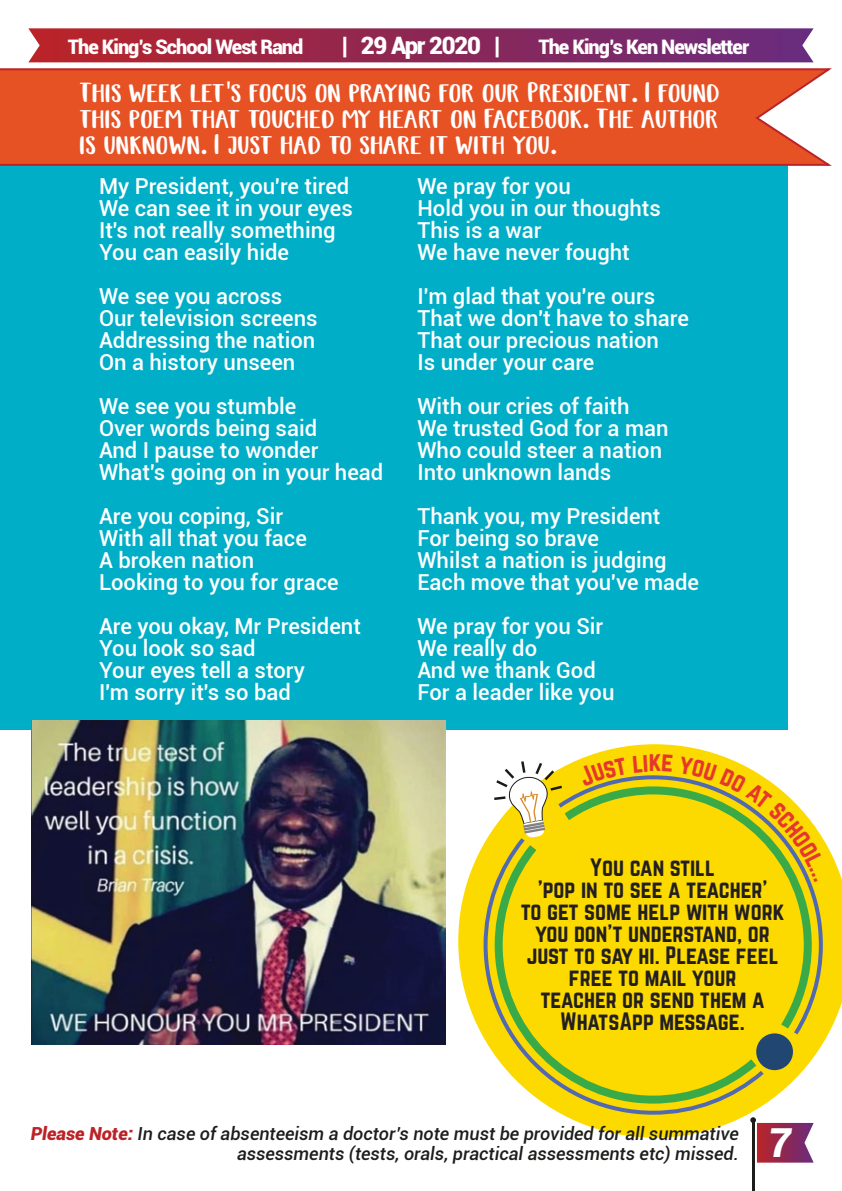
<style>
.page{position:relative;width:842px;height:1191px;background:#fff}
.page>*{position:absolute;margin:0;border:0;box-sizing:border-box;transform-origin:0 0}
.t1{font:italic 900 40px "Roboto";color:#fff}
.t2{font:700 30px/26px "Brotherley";color:#fff;text-align:justify}
.t3{font:900 24px "Roboto";letter-spacing:-.05em;color:#fff}
.t4{font:24px "Norwester";color:#e6372c}
.t5{font:500 22px/22px "Roboto";color:#fff}
.t6{font:22px/22px "Norwester";color:#231f20;text-align:center}
.t7{font:900 20px "Roboto";letter-spacing:-.05em;color:#fff}
.t8{font:italic 500 18px/19.6px "Roboto";color:#1d1e1b;text-align:right}
.s1{font-family:"Myriad Pro";font-weight:400}
.s2{font-family:"Aleo"}
.s3{font-weight:900;color:#bb2328}
</style>
<div class="page">
<svg style="left:458px;top:744px;width:384px;height:393px"></svg>
<div style="left:0;top:155px;width:787px;height:574px;background:#00afc7"></div>
<hr style="left:752px;top:1120px;width:2px;height:71px;background:#1d1c1a">
<svg style="left:750px;top:1117px;width:64px;height:45px"></svg>
<svg style="left:28px;top:28px;width:786px;height:34px;background:#912c58"></svg>
<img style="left:31px;top:720px;width:415px;height:324px">
<svg style="left:0;top:68px;width:832px;height:99px;background:#e35830"></svg>
<svg style="left:482px;top:833px;width:286px;height:283px;background:#dfd126"></svg>
<div style="left:554px;top:773px;width:271px;height:266px;background:#fcda00"></div>
<svg style="left:494px;top:761px;width:68px;height:77px"></svg>
<div style="left:756px;top:1033px;width:37px;height:37px;background:#214671;border-radius:50%"></div>
<svg style="left:578px;top:757px;width:49px;height:29px"></svg>
<svg style="left:633px;top:755px;width:15px;height:17px"></svg>
<svg style="left:662px;top:754px;width:11px;height:18px"></svg>
<svg style="left:679px;top:756px;width:144px;height:126px"></svg>
<p class="t7" style="left:68px;top:32px;width:237px">The King’s School West Rand</p>
<p class="t3" style="left:342px;top:28px;width:160px">| 29 Apr 2020 |</p>
<p class="t7" style="left:538px;top:32px;width:212px">The King’s Ken Newsletter</p>
<h2 class="t2" style="left:80px;top:80px;width:642px">This week let<span class="s1">'</span>s focus on praying for our President<span class="s2">.</span> I found this poem that touched my heart on Facebook<span class="s2">.</span> The author is unknown<span class="s2">.</span> I just had to share it with you<span class="s2">.</span></h2>
<p class="t5" style="left:99px;top:174px;width:255px">My President, you're tired<br>We can see it in your eyes<br>It's not really something<br>You can easily hide</p>
<p class="t5" style="left:99px;top:284px;width:220px">We see you across<br>Our television screens<br>Addressing the nation<br>On a history unseen</p>
<p class="t5" style="left:99px;top:394px;width:286px">We see you stumble<br>Over words being said<br>And I pause to wonder<br>What's going on in your head</p>
<p class="t5" style="left:99px;top:504px;width:241px">Are you coping, Sir<br>With all that you face<br>A broken nation<br>Looking to you for grace</p>
<p class="t5" style="left:99px;top:614px;width:263px">Are you okay, Mr President<br>You look so sad<br>Your eyes tell a story<br>I'm sorry it's so bad</p>
<p class="t5" style="left:417px;top:174px;width:245px">We pray for you<br>Hold you in our thoughts<br>This is a war<br>We have never fought</p>
<p class="t5" style="left:417px;top:284px;width:273px">I'm glad that you're ours<br>That we don't have to share<br>That our precious nation<br>Is under your care</p>
<p class="t5" style="left:417px;top:394px;width:253px">With our cries of faith<br>We trusted God for a man<br>Who could steer a nation<br>Into unknown lands</p>
<p class="t5" style="left:417px;top:504px;width:283px">Thank you, my President<br>For being so brave<br>Whilst a nation is judging<br>Each move that you've made</p>
<p class="t5" style="left:417px;top:614px;width:199px">We pray for you Sir<br>We really do<br>And we thank God<br>For a leader like you</p>
<p class="t4" style="left:649px;top:750px;width:15px">k</p>
<p class="t6" style="left:590px;top:857px;width:126px">You can still</p>
<p class="t6" style="left:521px;top:879px;width:265px">'pop in to see a teacher'<br>to get some help with work you don’t understand, or just to say hi. Please feel free to mail your<br>teacher or send them a<br>WhatsApp message.</p>
<p class="t8" style="left:31px;top:1123px;width:710px"><span class="s3">Please Note:</span> In case of absenteeism a doctor’s note must be provided for all summative assessments (tests, orals, practical assessments etc) missed.</p>
<h1 class="t1" style="left:768px;top:1114px;width:25px">7</h1>
</div>
